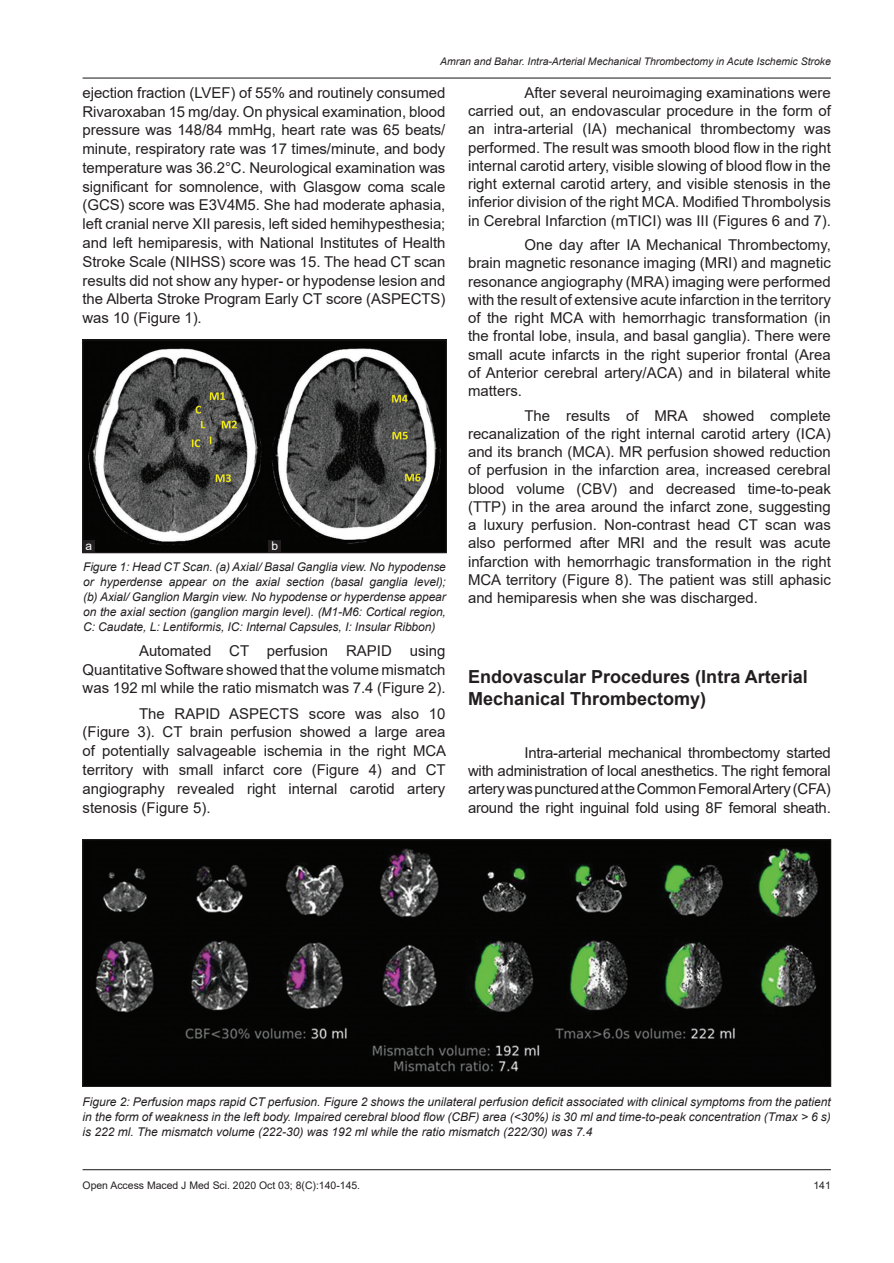
<style>
.page{position:relative;width:894px;height:1263px;background:#fff}
.page>*{position:absolute;margin:0;border:0;box-sizing:border-box;transform-origin:0 0}
.t1{font:700 18px/21.3px "Arial";color:#231f20}
.TX{font:15px/18.1px "Arial";color:#231f20;text-align:justify}
.FGC{font:italic 12px/15px "Arial";color:#231f20;text-align:justify}
.LABEL{font:12px "Arial";color:#fff}
.t2{font:italic 10.5px "Arial";color:#231f20}
.t3{font:10.5px "Arial";color:#231f20}
</style>
<div class="page">
<hr style="left:83px;top:78px;width:747px;height:1px;background:#231f20">
<hr style="left:83px;top:1169px;width:747px;height:1px;background:#231f20">
<img style="left:85px;top:342px;width:359px;height:209px">
<div style="left:83px;top:340px;width:363px;height:213px;border:1px solid #231f20"></div>
<div style="left:268px;top:540px;width:13px;height:13px;background:#231f20"></div>
<div style="left:83px;top:540px;width:12px;height:13px;background:#231f20"></div>
<img style="left:85px;top:841px;width:743px;height:243px">
<div style="left:83px;top:839px;width:747px;height:247px;border:1px solid #231f20"></div>
<p class="t2" style="left:440px;top:54px;width:392px">Amran and Bahar. Intra-Arterial Mechanical Thrombectomy in Acute Ischemic Stroke</p>
<p class="TX" style="left:83px;top:83px;width:364px;line-height:18.8px">ejection fraction (LVEF) of 55% and routinely consumed Rivaroxaban 15 mg/day. On physical examination, blood pressure was 148/84 mmHg, heart rate was 65 beats/ minute, respiratory rate was 17 times/minute, and body temperature was 36.2°C. Neurological examination was significant for somnolence, with Glasgow coma scale (GCS) score was E3V4M5. She had moderate aphasia, left cranial nerve XII paresis, left sided hemihypesthesia; and left hemiparesis, with National Institutes of Health Stroke Scale (NIHSS) score was 15. The head CT scan results did not show any hyper- or hypodense lesion and the Alberta Stroke Program Early CT score (ASPECTS) was 10 (Figure 1).</p>
<p class="LABEL" style="left:86px;top:537px;width:8px">a</p>
<p class="LABEL" style="left:271px;top:537px;width:8px">b</p>
<p class="FGC" style="left:83px;top:559px;width:364px">Figure 1: Head CT Scan. (a) Axial/ Basal Ganglia view. No hypodense or hyperdense appear on the axial section (basal ganglia level); (b) Axial/ Ganglion Margin view. No hypodense or hyperdense appear on the axial section (ganglion margin level). (M1-M6: Cortical region, C: Caudate, L: Lentiformis, IC: Internal Capsules, I: Insular Ribbon)</p>
<p class="TX" style="left:83px;top:641px;width:364px;line-height:18.8px;text-indent:56px">Automated CT perfusion RAPID using Quantitative Software showed that the volume mismatch was 192 ml while the ratio mismatch was 7.4 (Figure 2).</p>
<p class="TX" style="left:83px;top:704px;width:365px;line-height:18.8px;text-indent:56px">The RAPID ASPECTS score was also 10 (Figure 3). CT brain perfusion showed a large area of potentially salvageable ischemia in the right MCA territory with small infarct core (Figure 4) and CT angiography revealed right internal carotid artery stenosis (Figure 5).</p>
<p class="TX" style="left:468px;top:83px;width:364px;text-indent:56px">After several neuroimaging examinations were carried out, an endovascular procedure in the form of an intra-arterial (IA) mechanical thrombectomy was performed. The result was smooth blood flow in the right internal carotid artery, visible slowing of blood flow in the right external carotid artery, and visible stenosis in the inferior division of the right MCA. Modified Thrombolysis in Cerebral Infarction (mTICI) was III (Figures 6 and 7).</p>
<p class="TX" style="left:468px;top:236px;width:364px;text-indent:56px">One day after IA Mechanical Thrombectomy, brain magnetic resonance imaging (MRI) and magnetic resonance angiography (MRA) imaging were performed with the result of extensive acute infarction in the territory of the right MCA with hemorrhagic transformation (in the frontal lobe, insula, and basal ganglia). There were small acute infarcts in the right superior frontal (Area of Anterior cerebral artery/ACA) and in bilateral white matters.</p>
<p class="TX" style="left:468px;top:406px;width:364px;text-indent:56px">The results of MRA showed complete recanalization of the right internal carotid artery (ICA) and its branch (MCA). MR perfusion showed reduction of perfusion in the infarction area, increased cerebral blood volume (CBV) and decreased time-to-peak (TTP) in the area around the infarct zone, suggesting a luxury perfusion. Non-contrast head CT scan was also performed after MRI and the result was acute infarction with hemorrhagic transformation in the right MCA territory (Figure 8). The patient was still aphasic and hemiparesis when she was discharged.</p>
<h1 class="t1" style="left:468px;top:666px;width:341px">Endovascular Procedures (Intra Arterial<br>Mechanical Thrombectomy)</h1>
<p class="TX" style="left:468px;top:743px;width:364px;text-indent:56px">Intra-arterial mechanical thrombectomy started with administration of local anesthetics. The right femoral artery was punctured at the Common Femoral Artery (CFA) around the right inguinal fold using 8F femoral sheath.</p>
<p class="FGC" style="left:83px;top:1094px;width:749px">Figure 2: Perfusion maps rapid CT perfusion. Figure 2 shows the unilateral perfusion deficit associated with clinical symptoms from the patient in the form of weakness in the left body. Impaired cerebral blood flow (CBF) area (&lt;30%) is 30 ml and time-to-peak concentration (Tmax &gt; 6 s) is 222 ml. The mismatch volume (222-30) was 192 ml while the ratio mismatch (222/30) was 7.4</p>
<p class="t3" style="left:83px;top:1177px;width:279px">Open Access Maced J Med Sci. 2020 Oct 03; 8(C):140-145.</p>
<p class="t3" style="left:813px;top:1177px;width:19px">141</p>
</div>
